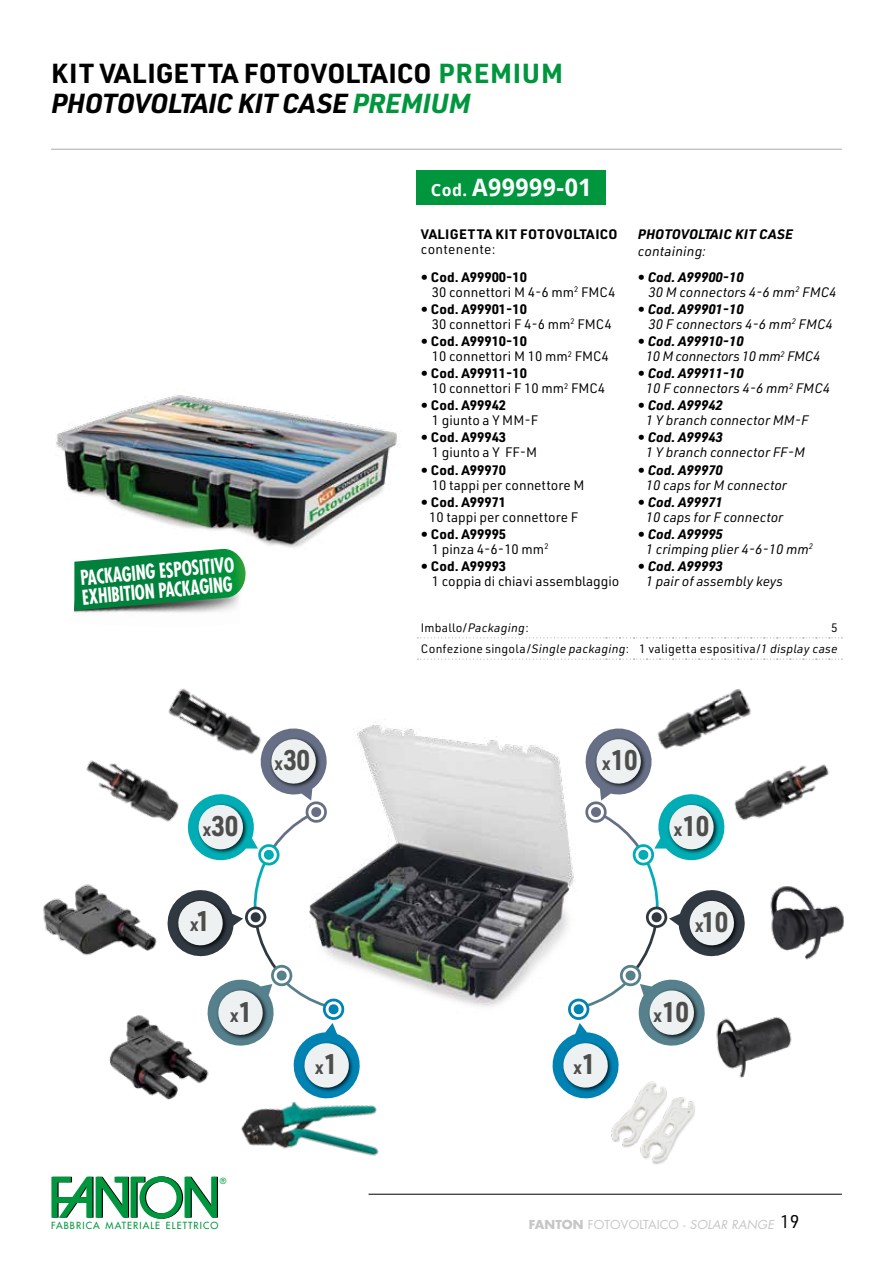
<style>
.page{position:relative;width:893px;height:1263px;background:#fff}
.page>*{position:absolute;margin:0;border:0;box-sizing:border-box;transform-origin:0 0}
.t1{font:700 27.9px "URWDIN";letter-spacing:-.02em;color:#4d4d4c;scale:.9 1}
.t2{font:700 27px/30px "URWDIN";letter-spacing:.015em;color:#000}
.t3{font:700 24px "Droid Sans";letter-spacing:.02em;color:#fff}
.t4{font:700 condensed 19.95px/19.5px "Futura Std";color:#fff;scale:.87 1}
.t5{font:700 18.6px "URWDIN";color:#4d4d4c;scale:.9 1}
.t6{font:18px "URWDIN";color:#000}
.t7{font:italic 13.5px/15px "URWDIN";color:#000}
.t8{font:13.5px/15px "URWDIN";color:#000}
.t9{font:700 13.5px "URWDIN";color:#000}
.t10{font:italic 13.5px/15px "URWDIN";letter-spacing:-.02em;color:#000}
.t11{font:700 13.5px "URWDIN";letter-spacing:.025em;color:#000}
.t12{font:italic 700 13.5px "URWDIN";letter-spacing:.01em;color:#000}
.t13{font:13.5px "URWDIN";letter-spacing:.02em;color:#000}
.t14{font:12px/21.3px "URWDIN";letter-spacing:.015em;color:#000;text-align:right}
.t15{font:12px "Futura Std";letter-spacing:.01em;color:#c6c6c6}
.t16{font:500 9.6px "Futura Std";letter-spacing:.11em;color:#00963e}
.t17{font:500 8.25px "Futura Std";color:#00963e}
.s1{color:#00963e}
.s2{font-style:italic}
.s3{font-style:italic;color:#00963e}
.s4{font-size:16.5px}
.s5{font-weight:700}
.s6{font-weight:700;font-style:normal}
.s7{font-size:18.6px}
.s8{font-size:27.9px}
</style>
<div class="page">
<hr style="left:369px;top:1194px;width:473px;height:1px;background:#000">
<svg style="left:51px;top:1176px;width:167px;height:43px"></svg>
<img style="left:56px;top:395px;width:343px;height:168px">
<hr style="left:51px;top:149px;width:791px;height:1px;background:#aba9a9">
<img style="left:74px;top:563px;width:165px;height:50px">
<svg style="left:222px;top:549px;width:25px;height:49px"></svg>
<div style="left:417px;top:170px;width:189px;height:34px;background:#00963e"></div>
<svg style="left:417px;top:637px;width:425px;height:1px"></svg>
<svg style="left:417px;top:658px;width:425px;height:2px"></svg>
<img style="left:362px;top:719px;width:189px;height:288px">
<img style="left:168px;top:688px;width:77px;height:36px">
<img style="left:668px;top:688px;width:83px;height:36px">
<img style="left:86px;top:760px;width:80px;height:61px">
<img style="left:746px;top:764px;width:83px;height:56px">
<img style="left:611px;top:1100px;width:84px;height:65px">
<svg style="left:166px;top:724px;width:196px;height:348px"></svg>
<svg style="left:551px;top:724px;width:195px;height:376px"></svg>
<img style="left:241px;top:1072px;width:138px;height:84px">
<img style="left:43px;top:884px;width:114px;height:72px">
<img style="left:109px;top:1003px;width:107px;height:97px">
<img style="left:709px;top:998px;width:83px;height:89px">
<img style="left:770px;top:886px;width:74px;height:74px">
<h2 class="t2" style="left:51px;top:57px;width:514px">KIT VALIGETTA FOTOVOLTAICO <span class="s1">PREMIUM<br></span><span class="s2">PHOTOVOLTAIC KIT CASE</span> <span class="s3">PREMIUM</span></h2>
<h3 class="t4" style="left:80px;top:568px;width:179px;rotate:-5deg">PACKAGING ESPOSITIVO<br>EXHIBITION PACKAGING</h3>
<h3 class="t3" style="left:431px;top:174px;width:162px"><span class="s4">Cod.</span> A99999-01</h3>
<p class="t11" style="left:421px;top:225px;width:198px">VALIGETTA KIT FOTOVOLTAICO</p>
<p class="t13" style="left:421px;top:241px;width:76px">contenente:</p>
<p class="t8" style="left:432px;top:269px;width:185px;text-indent:-11px"><span class="s5">• Cod. A99900-10<br></span>30 connettori M 4-6 mm<sup>2</sup> FMC4</p>
<p class="t8" style="left:432px;top:301px;width:181px;text-indent:-11px"><span class="s5">• Cod. A99901-10<br></span>30 connettori F 4-6 mm<sup>2</sup> FMC4</p>
<p class="t8" style="left:432px;top:333px;width:179px;text-indent:-11px"><span class="s5">• Cod. A99910-10<br></span>10 connettori M 10 mm<sup>2</sup> FMC4</p>
<p class="t8" style="left:432px;top:365px;width:175px;text-indent:-11px"><span class="s5">• Cod. A99911-10<br></span>10 connettori F 10 mm<sup>2</sup> FMC4</p>
<p class="t9" style="left:421px;top:396px;width:87px">• Cod. A99942</p>
<p class="t8" style="left:432px;top:413px;width:108px">1 giunto a Y MM-F</p>
<p class="t9" style="left:421px;top:428px;width:87px">• Cod. A99943</p>
<p class="t8" style="left:432px;top:445px;width:107px">1 giunto a Y FF-M</p>
<p class="t9" style="left:421px;top:460px;width:87px">• Cod. A99970</p>
<p class="t8" style="left:432px;top:477px;width:154px">10 tappi per connettore M</p>
<p class="t9" style="left:421px;top:493px;width:87px">• Cod. A99971</p>
<p class="t8" style="left:429px;top:509px;width:151px">10 tappi per connettore F</p>
<p class="t8" style="left:432px;top:526px;width:118px;text-indent:-11px"><span class="s5">• Cod. A99995<br></span>1 pinza 4-6-10 mm<sup>2</sup></p>
<p class="t9" style="left:421px;top:557px;width:87px">• Cod. A99993</p>
<p class="t8" style="left:432px;top:573px;width:189px">1 coppia di chiavi assemblaggio</p>
<p class="t12" style="left:638px;top:225px;width:157px">PHOTOVOLTAIC KIT CASE</p>
<p class="t7" style="left:638px;top:243px;width:70px">containing:</p>
<p class="t7" style="left:649px;top:269px;width:189px;text-indent:-11px"><span class="s6">•</span> <span class="s5">Cod. A99900-10<br></span>30 M connectors 4-6 mm<sup>2</sup> FMC4</p>
<p class="t7" style="left:649px;top:301px;width:186px;text-indent:-11px"><span class="s6">•</span> <span class="s5">Cod. A99901-10<br></span>30 F connectors 4-6 mm<sup>2</sup> FMC4</p>
<p class="t10" style="left:646px;top:333px;width:176px;text-indent:-8px"><span class="s6">•</span> <span class="s5">Cod. A99910-10<br></span>10 M connectors 10 mm<sup>2</sup> FMC4</p>
<p class="t7" style="left:646px;top:365px;width:186px;text-indent:-8px"><span class="s6">•</span> <span class="s5">Cod. A99911-10<br></span>10 F connectors 4-6 mm<sup>2</sup> FMC4</p>
<p class="t7" style="left:646px;top:398px;width:164px;text-indent:-8px"><span class="s6">•</span> <span class="s5">Cod. A99942<br></span>1 Y branch connector MM-F</p>
<p class="t7" style="left:646px;top:430px;width:161px;text-indent:-8px"><span class="s6">•</span> <span class="s5">Cod. A99943<br></span>1 Y branch connector FF-M</p>
<p class="t7" style="left:646px;top:462px;width:143px;text-indent:-8px"><span class="s6">•</span> <span class="s5">Cod. A99970<br></span>10 caps for M connector</p>
<p class="t7" style="left:646px;top:494px;width:139px;text-indent:-8px"><span class="s6">•</span> <span class="s5">Cod. A99971<br></span>10 caps for F connector</p>
<p class="t7" style="left:646px;top:526px;width:169px;text-indent:-8px"><span class="s6">•</span> <span class="s5">Cod. A99995<br></span>1 crimping plier 4-6-10 mm<sup>2</sup></p>
<p class="t7" style="left:646px;top:558px;width:138px;text-indent:-8px"><span class="s6">•</span> <span class="s5">Cod. A99993<br></span>1 pair of assembly keys</p>
<p class="t14" style="left:421px;top:616px;width:109px">Imballo/<span class="s2">Packaging</span>:</p>
<p class="t14" style="left:421px;top:616px;width:418px">5<br>Confezione singola/<span class="s2">Single packaging</span>: 1 valigetta espositiva/<span class="s2">1 display case</span></p>
<h1 class="t1" style="left:275px;top:740px;width:41px"><span class="s7">x</span>30</h1>
<h1 class="t1" style="left:602px;top:740px;width:41px"><span class="s7">x</span>10</h1>
<h1 class="t1" style="left:203px;top:807px;width:41px"><span class="s7">x</span>30</h1>
<h1 class="t1" style="left:674px;top:807px;width:41px"><span class="s7">x</span>10</h1>
<h3 class="t5" style="left:190px;top:912px;width:24px">x<span class="s8">1</span></h3>
<h1 class="t1" style="left:695px;top:903px;width:39px"><span class="s7">x</span>10</h1>
<h3 class="t5" style="left:230px;top:1003px;width:26px">x<span class="s8">1</span></h3>
<h1 class="t1" style="left:654px;top:993px;width:41px"><span class="s7">x</span>10</h1>
<h3 class="t5" style="left:315px;top:1054px;width:26px">x<span class="s8">1</span></h3>
<h3 class="t5" style="left:573px;top:1054px;width:26px">x<span class="s8">1</span></h3>
<p class="t17" style="left:220px;top:1176px;width:8px">®</p>
<p class="t16" style="left:51px;top:1219px;width:169px">FABBRICA MATERIALE ELETTRICO</p>
<h3 class="t6" style="left:780px;top:1210px;width:21px">19</h3>
<p class="t15" style="left:529px;top:1217px;width:247px"><span class="s5">FANTON</span> FOTOVOLTAICO - <span class="s2">SOLAR RANGE</span></p>
</div>
